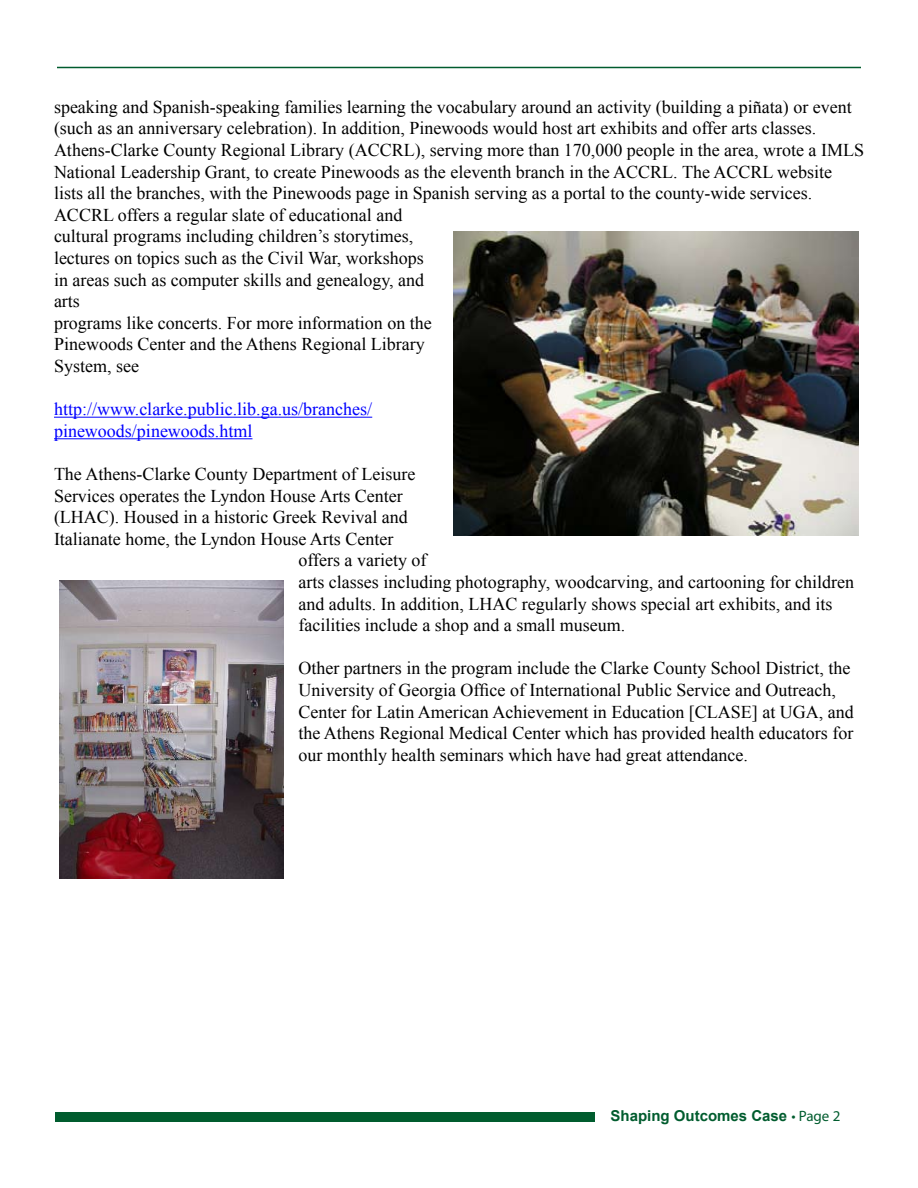
<style>
.page{position:relative;width:918px;height:1188px;background:#fff}
.page>*{position:absolute;margin:0;border:0;box-sizing:border-box;transform-origin:0 0}
.t1{font:18px/21.6px "Times New Roman";color:#000}
.t2{font:18px/21.6px "Times New Roman";color:#00f}
.master{font:700 15px "Arial";color:#005c2e}
.s1{font-family:"Myriad Pro";font-weight:400}
</style>
<div class="page">
<hr style="left:57px;top:67px;width:804px;height:1px;background:#005c2e">
<div style="left:56px;top:1113px;width:540px;height:9px;background:#005c2e"></div>
<img style="left:60px;top:580px;width:224px;height:299px">
<img style="left:453px;top:232px;width:405px;height:304px">
<hr style="left:54px;top:417px;width:318px;height:1px;background:#00f">
<hr style="left:54px;top:438px;width:198px;height:1px;background:#00f">
<p class="t1" style="left:54px;top:96px;width:812px">speaking and Spanish-speaking families learning the vocabulary around an activity (building a piñata) or event (such as an anniversary celebration). In addition, Pinewoods would host art exhibits and offer arts classes.<br>Athens-Clarke County Regional Library (ACCRL), serving more than 170,000 people in the area, wrote a IMLS National Leadership Grant, to create Pinewoods as the eleventh branch in the ACCRL. The ACCRL website lists all the branches, with the Pinewoods page in Spanish serving as a portal to the county-wide services.<br>ACCRL offers a regular slate of educational and<br>cultural programs including children’s storytimes,<br>lectures on topics such as the Civil War, workshops<br>in areas such as computer skills and genealogy, and<br>arts</p>
<p class="t1" style="left:54px;top:312px;width:379px">programs like concerts. For more information on the<br>Pinewoods Center and the Athens Regional Library<br>System, see</p>
<p class="t2" style="left:54px;top:398px;width:320px">http://www.clarke.public.lib.ga.us/branches/ pinewoods/pinewoods.html</p>
<p class="t1" style="left:54px;top:463px;width:363px">The Athens-Clarke County Department of Leisure</p>
<p class="t1" style="left:54px;top:485px;width:350px">Services operates the Lyndon House Arts Center</p>
<p class="t1" style="left:54px;top:506px;width:355px">(LHAC). Housed in a historic Greek Revival and</p>
<p class="t1" style="left:54px;top:528px;width:341px">Italianate home, the Lyndon House Arts Center</p>
<p class="t1" style="left:298px;top:549px;width:130px">offers a variety of</p>
<p class="t1" style="left:298px;top:571px;width:557px">arts classes including photography, woodcarving, and cartooning for children</p>
<p class="t1" style="left:298px;top:593px;width:535px">and adults. In addition, LHAC regularly shows special art exhibits, and its</p>
<p class="t1" style="left:298px;top:614px;width:328px">facilities include a shop and a small museum.</p>
<p class="t1" style="left:298px;top:657px;width:557px">Other partners in the program include the Clarke County School District, the University of Georgia Office of International Public Service and Outreach, Center for Latin American Achievement in Education [CLASE] at UGA, and the Athens Regional Medical Center which has provided health educators for our monthly health seminars which have had great attendance.</p>
<p class="master" style="left:610px;top:1106px;width:231px">Shaping Outcomes Case <span class="s1">• Page 2</span></p>
</div>
